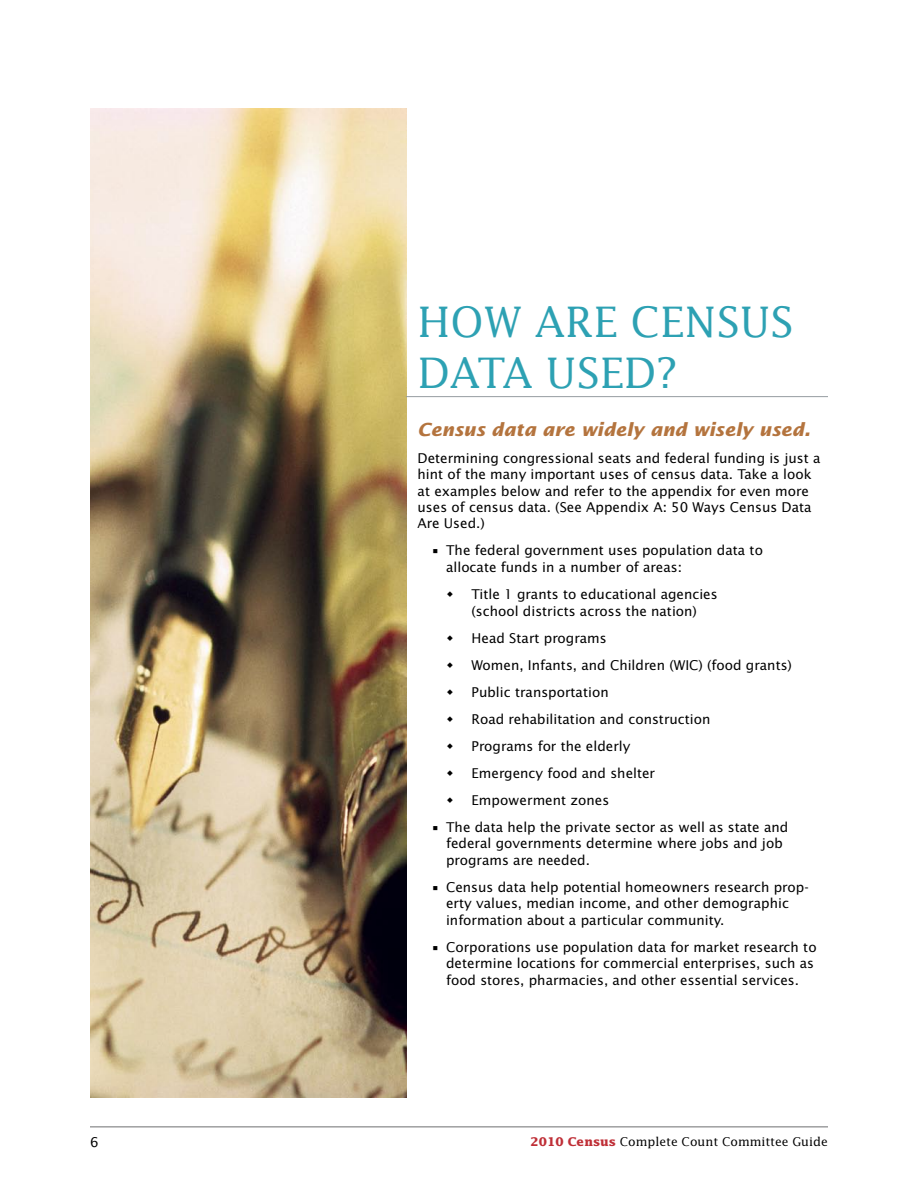
<style>
.page{position:relative;width:918px;height:1188px;background:#fff}
.page>*{position:absolute;margin:0;border:0;box-sizing:border-box;transform-origin:0 0}
.t1{font:42px/50.4px "Lucida";color:#2da1b3}
.t2{font:italic 700 18px "Lucida Sans";color:#b4743e}
.t3{font:13.5px/16.5px "Lucida Sans";color:#000}
.t4{font:12px "Lucida";color:#000}
.s1{font-weight:700;color:#bf2f37}
</style>
<div class="page">
<hr style="left:90px;top:1126px;width:738px;height:1px;background:#6d6f71">
<img style="left:90px;top:108px;width:316px;height:990px">
<hr style="left:406px;top:396px;width:422px;height:1px;background:#969ca1">
<h1 class="t1" style="left:418px;top:296px;width:377px">HOW ARE CENSUS<br>DATA USED?</h1>
<h2 class="t2" style="left:418px;top:418px;width:394px">Census data are widely and wisely used.</h2>
<p class="t3" style="left:418px;top:449px;width:404px">Determining congressional seats and federal funding is just a hint of the many important uses of census data. Take a look at examples below and refer to the appendix for even more uses of census data. (See Appendix A: 50 Ways Census Data Are Used.)</p>
<p class="t3" style="left:446px;top:542px;width:318px;text-indent:-15px">• The federal government uses population data to allocate funds in a number of areas:</p>
<p class="t3" style="left:472px;top:586px;width:248px">Title 1 grants to educational agencies (school districts across the nation)</p>
<p class="t3" style="left:472px;top:624px;width:322px;line-height:27px">Head Start programs<br>Women, Infants, and Children (WIC) (food grants)<br>Public transportation<br>Road rehabilitation and construction<br>Programs for the elderly<br>Emergency food and shelter<br>Empowerment zones</p>
<p class="t3" style="left:446px;top:818px;width:344px;text-indent:-15px">• The data help the private sector as well as state and federal governments determine where jobs and job programs are needed.</p>
<p class="t3" style="left:446px;top:878px;width:364px;text-indent:-15px">• Census data help potential homeowners research prop&shy;erty values, median income, and other demographic information about a particular community.</p>
<p class="t3" style="left:446px;top:938px;width:372px;text-indent:-15px">• Corporations use population data for market research to determine locations for commercial enterprises, such as food stores, pharmacies, and other essential services.</p>
<p class="t4" style="left:531px;top:1134px;width:299px"><span class="s1">2010 Census</span> Complete Count Committee Guide</p>
</div>
